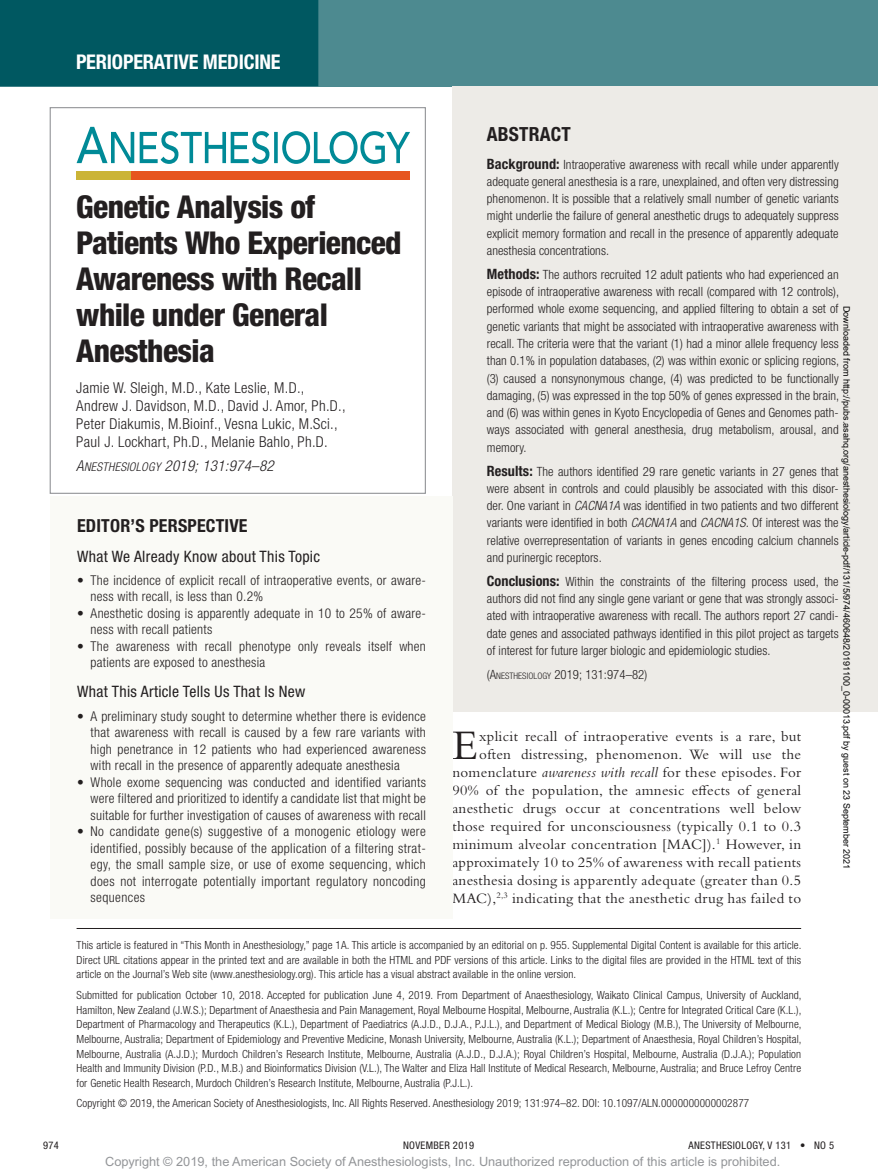
<style>
.page{position:relative;width:878px;height:1175px;background:#fff}
.page>*{position:absolute;margin:0;border:0;box-sizing:border-box;transform-origin:0 0}
.t1{font:43.95px "Bembo Std";color:#231f20}
.t2{font:800 condensed 31.5px/36px "Helvetica Neue LT Std";letter-spacing:-.02em;color:#231f20}
.t3{font:700 condensed 20.25px "Helvetica Neue LT Std";letter-spacing:-.01em;color:#fff}
.t4{font:700 condensed 19.5px "Helvetica Neue LT Std";color:#231f20}
.t5{font:700 condensed 18px "Helvetica Neue LT Std";color:#231f20}
.t6{font:condensed 15.75px "Helvetica Neue LT Std";letter-spacing:.02em;color:#231f20}
.t7{font:15px/18px "Bembo Std";letter-spacing:.02em;color:#231f20;text-align:right}
.t8{font:300 condensed 15px/18px "Helvetica Neue LT Std";letter-spacing:.02em;color:#231f20}
.t9{font:italic 300 condensed 15px "Helvetica Neue LT Std";letter-spacing:.02em;color:#231f20}
.t10{font:300 condensed 13.5px/16.5px "Helvetica Neue LT Std";letter-spacing:.02em;color:#231f20}
.t11{font:300 condensed 12.75px/17.2px "Helvetica Neue LT Std";letter-spacing:.005em;color:#231f20;text-align:justify}
.t12{font:12.75px "Arial MT Std";color:#939598}
.t13{font:300 condensed 11.25px/14.7px "Helvetica Neue LT Std";letter-spacing:.01em;color:#231f20;text-align:justify}
.t14{font:condensed 10.5px "Helvetica Neue LT Std";letter-spacing:.03em;color:#231f20}
.t15{font:9px "Arial";color:#000}
.s1{font-family:"Helvetica Neue LT Std Lt Cn O SC800";font-weight:400;font-style:normal;font-stretch:normal}
.s2{font-family:"Helvetica Neue LT Std Lt Cn O SC800";font-weight:400;font-style:normal;font-stretch:normal;font-size:12px}
.s3{font-weight:700;font-size:14.25px}
.s4{font-style:italic}
.s5{font-size:9px}
</style>
<div class="page">
<div style="left:0;top:0;width:878px;height:86px;background:#4d8a90"></div>
<div style="left:0;top:0;width:318px;height:86px;background:#005861"></div>
<div style="left:124px;top:171px;width:286px;height:8px;background:#e6551f"></div>
<div style="left:77px;top:171px;width:54px;height:8px;background:#cbb437"></div>
<svg style="left:77px;top:127px;width:333px;height:37px"></svg>
<div style="left:452px;top:86px;width:426px;height:89px;background:#edebe7"></div>
<div style="left:452px;top:118px;width:426px;height:170px;background:#edebe7"></div>
<div style="left:452px;top:228px;width:426px;height:256px;background:#edebe7"></div>
<div style="left:452px;top:425px;width:426px;height:169px;background:#edebe7"></div>
<div style="left:452px;top:535px;width:426px;height:152px;background:#edebe7"></div>
<div style="left:452px;top:629px;width:426px;height:82px;background:#edebe7"></div>
<div style="left:50px;top:107px;width:376px;height:387px;border:1px solid #939598"></div>
<hr style="left:77px;top:928px;width:724px;height:1px;background:#231f20">
<div style="left:50px;top:496px;width:403px;height:54px;background:#fafaf6"></div>
<div style="left:50px;top:535px;width:403px;height:82px;background:#fafaf6"></div>
<div style="left:50px;top:601px;width:403px;height:82px;background:#fafaf6"></div>
<div style="left:50px;top:670px;width:403px;height:116px;background:#fafaf6"></div>
<div style="left:50px;top:786px;width:403px;height:132px;background:#fafaf6"></div>
<h3 class="t3" style="left:76px;top:49px;width:206px">Perioperative Medicine</h3>
<h2 class="t2" style="left:76px;top:188px;width:327px">Genetic Analysis of<br>Patients Who Experienced<br>Awareness with Recall while under General<br>Anesthesia</h2>
<p class="t8" style="left:76px;top:379px;width:271px">Jamie W. Sleigh, M.D., Kate Leslie, M.D., Andrew J. Davidson, M.D., David J. Amor, Ph.D., Peter Diakumis, M.Bioinf., Vesna Lukic, M.Sci., Paul J. Lockhart, Ph.D., Melanie Bahlo, Ph.D.</p>
<p class="t9" style="left:76px;top:457px;width:199px"><span class="s1">A</span><span class="s2">NESTHESIOLOGY</span> 2019; 131:974–82</p>
<h3 class="t5" style="left:77px;top:514px;width:10px">EDITOR</h3>
<h3 class="t5" style="left:130px;top:514px;width:76px">’S PERSPECTIVE</h3>
<p class="t6" style="left:77px;top:547px;width:244px">What We Already Know about This Topic</p>
<p class="t10" style="left:91px;top:572px;width:337px;text-indent:-14px">• The incidence of explicit recall of intraoperative events, or aware&shy;ness with recall, is less than 0.2%</p>
<p class="t10" style="left:91px;top:605px;width:337px;text-indent:-14px">• Anesthetic dosing is apparently adequate in 10 to 25% of aware&shy;ness with recall patients</p>
<p class="t10" style="left:91px;top:638px;width:337px;text-indent:-14px">• The awareness with recall phenotype only reveals itself when patients are exposed to anesthesia</p>
<p class="t6" style="left:77px;top:682px;width:230px">What This Article Tells Us That Is New</p>
<p class="t10" style="left:91px;top:707px;width:337px;text-align:justify;text-indent:-14px">• A preliminary study sought to determine whether there is evidence that awareness with recall is caused by a few rare variants with high penetrance in 12 patients who had experienced awareness with recall in the presence of apparently adequate anesthesia</p>
<p class="t10" style="left:91px;top:773px;width:337px;text-align:justify;text-indent:-14px">• Whole exome sequencing was conducted and identified variants were filtered and prioritized to identify a candidate list that might be suitable for further investigation of causes of awareness with recall</p>
<p class="t10" style="left:91px;top:823px;width:337px;text-align:justify;text-indent:-14px">• No candidate gene(s) suggestive of a monogenic etiology were identified, possibly because of the application of a filtering strat&shy;egy, the small sample size, or use of exome sequencing, which does not interrogate potentially important regulatory noncoding sequences</p>
<h3 class="t4" style="left:487px;top:122px;width:44px">ABSTRACT</h3>
<p class="t11" style="left:487px;top:155px;width:353px"><span class="s3">Background:</span> Intraoperative awareness with recall while under apparently adequate general anesthesia is a rare, unexplained, and often very distressing phenomenon. It is possible that a relatively small number of genetic variants might underlie the failure of general anesthetic drugs to adequately suppress explicit memory formation and recall in the presence of apparently adequate anesthesia concentrations.</p>
<p class="t11" style="left:487px;top:266px;width:354px"><span class="s3">Methods:</span> The authors recruited 12 adult patients who had experienced an episode of intraoperative awareness with recall (compared with 12 controls), performed whole exome sequencing, and applied filtering to obtain a set of genetic variants that might be associated with intraoperative awareness with recall. The criteria were that the variant (1) had a minor allele frequency less than 0.1% in population databases, (2) was within exonic or splicing regions, (3) caused a nonsynonymous change, (4) was predicted to be functionally damaging, (5) was expressed in the top 50% of genes expressed in the brain, and (6) was within genes in Kyoto Encyclopedia of Genes and Genomes path&shy;ways associated with general anesthesia, drug metabolism, arousal, and memory.</p>
<p class="t11" style="left:487px;top:462px;width:353px"><span class="s3">Results:</span> The authors identified 29 rare genetic variants in 27 genes that were absent in controls and could plausibly be associated with this disor&shy;der. One variant in <span class="s4">CACNA1A</span> was identified in two patients and two different variants were identified in both <span class="s4">CACNA1A</span> and <span class="s4">CACNA1S.</span> Of interest was the relative overrepresentation of variants in genes encoding calcium channels and purinergic receptors.</p>
<p class="t11" style="left:487px;top:572px;width:353px"><span class="s3">Conclusions:</span> Within the constraints of the filtering process used, the authors did not find any single gene variant or gene that was strongly associ&shy;ated with intraoperative awareness with recall. The authors report 27 candi&shy;date genes and associated pathways identified in this pilot project as targets of interest for future larger biologic and epidemiologic studies.</p>
<p class="t11" style="left:487px;top:665px;width:162px">(A<span class="s5">NESTHESIOLOGY</span> 2019; 131:974–82)</p>
<p class="t15" style="left:850px;top:306px;width:565px;rotate:90deg">Downloaded from http://pubs.asahq.org/anesthesiology/article-pdf/131/5/974/460648/20191100_0-00013.pdf by guest on 23 September 2021</p>
<p class="t7" style="left:452px;top:726px;width:350px">xplicit recall of intraoperative events is a rare, but often distressing, phenomenon. We will use the nomenclature <span class="s4">awareness with recall</span> for these episodes. For 90% of the population, the amnesic effects of general anesthetic drugs occur at concentrations well below those required for unconsciousness (typically 0.1 to 0.3 minimum alveolar concentration [MAC]).<sup>1</sup> However, in approximately 10 to 25% of awareness with recall patients anesthesia dosing is apparently adequate (greater than 0.5<br>MAC),<sup>2,3</sup> indicating that the anesthetic drug has failed to</p>
<h1 class="t1" style="left:452px;top:719px;width:28px">E</h1>
<p class="t13" style="left:77px;top:937px;width:726px">This article is featured in “This Month in Anesthesiology,” page 1A. This article is accompanied by an editorial on p. 955. Supplemental Digital Content is available for this article.<br>Direct URL citations appear in the printed text and are available in both the HTML and PDF versions of this article. Links to the digital files are provided in the HTML text of this article on the Journal’s Web site (www.anesthesiology.org). This article has a visual abstract available in the online version.</p>
<p class="t13" style="left:77px;top:987px;width:726px">Submitted for publication October 10, 2018. Accepted for publication June 4, 2019. From Department of Anaesthesiology, Waikato Clinical Campus, University of Auckland, Hamilton, New Zealand (J.W.S.); Department of Anaesthesia and Pain Management, Royal Melbourne Hospital, Melbourne, Australia (K.L.); Centre for Integrated Critical Care (K.L.), Department of Pharmacology and Therapeutics (K.L.), Department of Paediatrics (A.J.D., D.J.A., P.J.L.), and Department of Medical Biology (M.B.), The University of Melbourne, Melbourne, Australia; Department of Epidemiology and Preventive Medicine, Monash University, Melbourne, Australia (K.L.); Department of Anaesthesia, Royal Children’s Hospital, Melbourne, Australia (A.J.D.); Murdoch Children’s Research Institute, Melbourne, Australia (A.J.D., D.J.A.); Royal Children’s Hospital, Melbourne, Australia (D.J.A.); Population Health and Immunity Division (P.D., M.B.) and Bioinformatics Division (V.L.), The Walter and Eliza Hall Institute of Medical Research, Melbourne, Australia; and Bruce Lefroy Centre for Genetic Health Research, Murdoch Children’s Research Institute, Melbourne, Australia (P.J.L.).</p>
<p class="t13" style="left:77px;top:1096px;width:674px">Copyright © 2019, the American Society of Anesthesiologists, Inc. All Rights Reserved. Anesthesiology 2019; 131:974–82. DOI: 10.1097/ALN.0000000000002877</p>
<p class="t14" style="left:43px;top:1139px;width:17px">974</p>
<p class="t14" style="left:403px;top:1139px;width:73px">November 2019</p>
<p class="t14" style="left:688px;top:1139px;width:147px">ANESTHESIOLOGY, V 131 • NO 5</p>
<p class="t12" style="left:105px;top:1154px;width:676px">Copyright © 2019, the American Society of Anesthesiologists, Inc. Unauthorized reproduction of this article is prohibited.</p>
</div>
